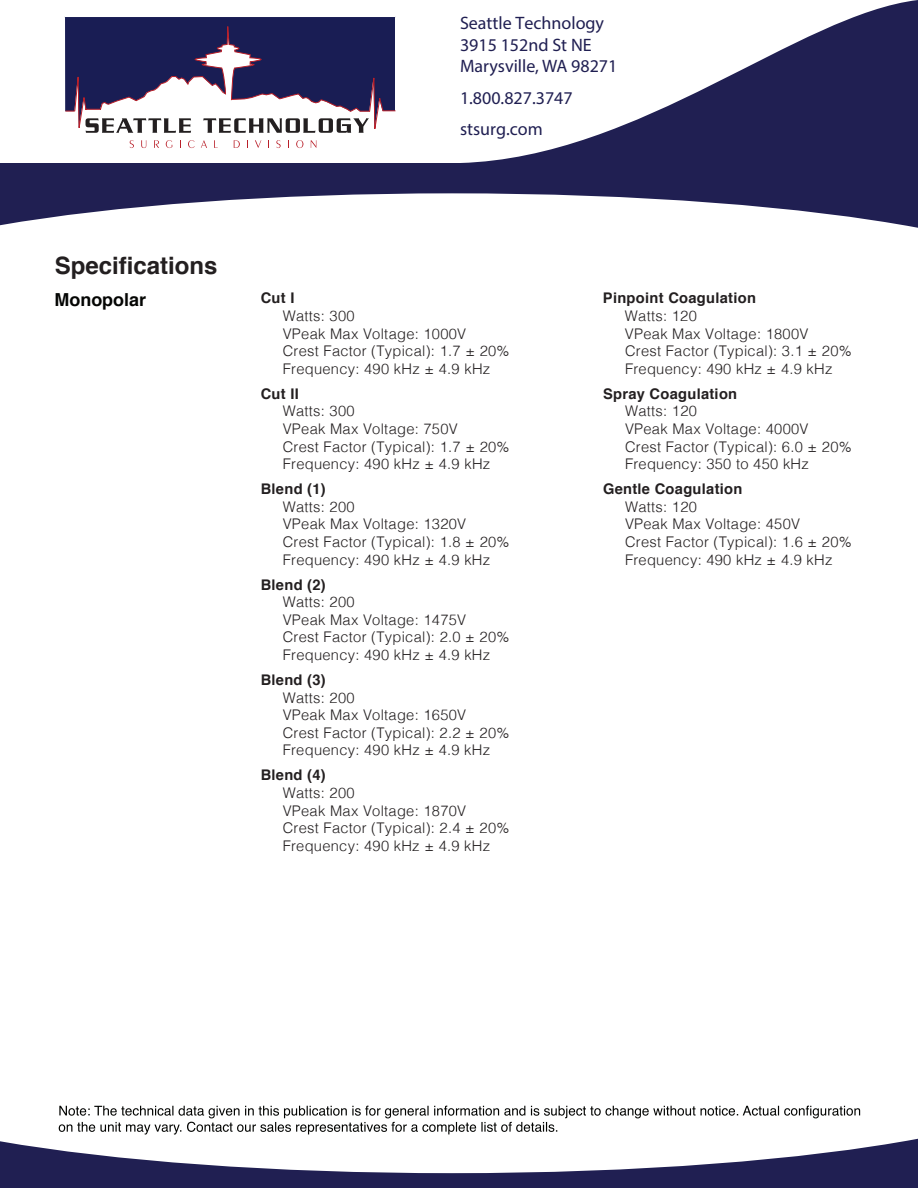
<style>
.page{position:relative;width:918px;height:1188px;background:#fff}
.page>*{position:absolute;margin:0;border:0;box-sizing:border-box;transform-origin:0 0}
.t1{font:700 24px "Helvetica";color:#231f20}
.t2{font:18px/21.6px "Myriad Pro";color:#201f52}
.t3{font:700 18px "Helvetica";color:#040503}
.t4{font:300 14.7px/17.5px "Helvetica";letter-spacing:.02em;color:#231f20}
.t5{font:700 14.7px "Helvetica";letter-spacing:.02em;color:#231f20}
</style>
<div class="page">
<svg style="left:0;top:1139px;width:918px;height:49px;fill:#201f52"></svg>
<svg style="left:0;top:184px;width:918px;height:44px"></svg>
<svg style="left:461px;top:0;width:457px;height:163px"></svg>
<div style="left:0;top:163px;width:918px;height:21px;background:#201f52"></div>
<svg style="left:59px;top:1106px;width:801px;height:29px"></svg>
<svg style="left:65px;top:17px;width:331px;height:131px"></svg>
<h1 class="t1" style="left:55px;top:246px;width:164px">Specifications</h1>
<p class="t2" style="left:460px;top:12px;width:159px">Seattle Technology<br>3915 152nd St NE<br>Marysville, WA 98271</p>
<p class="t2" style="left:460px;top:82px;width:114px;line-height:31.5px">1.800.827.3747 stsurg.com</p>
<p class="t3" style="left:54px;top:285px;width:93px">Monopolar</p>
<p class="t5" style="left:261px;top:286px;width:35px">Cut I</p>
<p class="t4" style="left:283px;top:306px;width:228px">Watts: 300<br>VPeak Max Voltage: 1000V<br>Crest Factor (Typical): 1.7 ± 20%<br>Frequency: 490 kHz ± 4.9 kHz</p>
<p class="t5" style="left:261px;top:382px;width:40px">Cut II</p>
<p class="t4" style="left:283px;top:401px;width:228px">Watts: 300<br>VPeak Max Voltage: 750V<br>Crest Factor (Typical): 1.7 ± 20%<br>Frequency: 490 kHz ± 4.9 kHz</p>
<p class="t5" style="left:261px;top:477px;width:67px">Blend (1)</p>
<p class="t4" style="left:283px;top:497px;width:228px">Watts: 200<br>VPeak Max Voltage: 1320V<br>Crest Factor (Typical): 1.8 ± 20%<br>Frequency: 490 kHz ± 4.9 kHz</p>
<p class="t5" style="left:261px;top:573px;width:67px">Blend (2)</p>
<p class="t4" style="left:283px;top:592px;width:228px">Watts: 200<br>VPeak Max Voltage: 1475V<br>Crest Factor (Typical): 2.0 ± 20%<br>Frequency: 490 kHz ± 4.9 kHz</p>
<p class="t5" style="left:261px;top:668px;width:67px">Blend (3)</p>
<p class="t4" style="left:283px;top:688px;width:228px">Watts: 200<br>VPeak Max Voltage: 1650V<br>Crest Factor (Typical): 2.2 ± 20%<br>Frequency: 490 kHz ± 4.9 kHz</p>
<p class="t5" style="left:261px;top:763px;width:67px">Blend (4)</p>
<p class="t4" style="left:283px;top:783px;width:228px">Watts: 200<br>VPeak Max Voltage: 1870V<br>Crest Factor (Typical): 2.4 ± 20%<br>Frequency: 490 kHz ± 4.9 kHz</p>
<p class="t5" style="left:603px;top:286px;width:155px">Pinpoint Coagulation</p>
<p class="t4" style="left:625px;top:306px;width:228px">Watts: 120<br>VPeak Max Voltage: 1800V<br>Crest Factor (Typical): 3.1 ± 20%<br>Frequency: 490 kHz ± 4.9 kHz</p>
<p class="t5" style="left:603px;top:382px;width:136px">Spray Coagulation</p>
<p class="t4" style="left:625px;top:401px;width:228px">Watts: 120<br>VPeak Max Voltage: 4000V<br>Crest Factor (Typical): 6.0 ± 20%<br>Frequency: 350 to 450 kHz</p>
<p class="t5" style="left:603px;top:477px;width:141px">Gentle Coagulation</p>
<p class="t4" style="left:625px;top:497px;width:228px">Watts: 120<br>VPeak Max Voltage: 450V<br>Crest Factor (Typical): 1.6 ± 20%<br>Frequency: 490 kHz ± 4.9 kHz</p>
</div>
